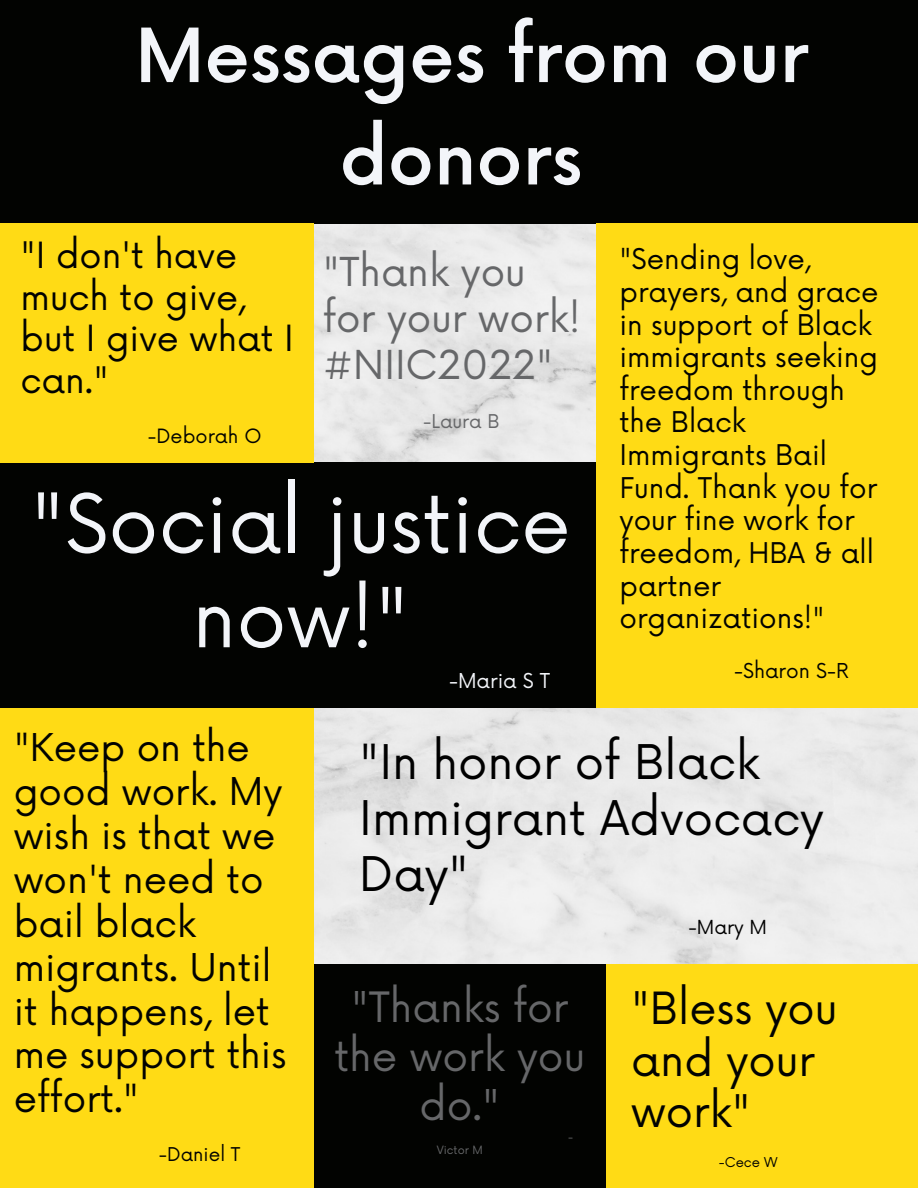
<style>
.page{position:relative;width:918px;height:1188px;background:#fff}
.page>*{position:absolute;margin:0;border:0;box-sizing:border-box;transform-origin:0 0}
.t1{font:79.35px/94.5px "Now";color:#f3f5f9;text-align:center}
.t2{font:500 72.75px/102.3px "Now";color:#f3f5f9;text-align:center}
.t3{font:46.5px/55.8px "Now";color:#000}
.t4{font:43.2px/51.9px "Now";color:#020301}
.t5{font:40.8px/48.8px "Now";color:#666769;text-align:center}
.t6{font:38.85px/46.2px "Now";color:#666769}
.t7{font:37.35px/43.8px "Now";color:#020301}
.t8{font:35.25px/41.7px "Now";color:#020301}
.t9{font:27.9px/32.7px "Now";color:#020301}
.t10{font:19.95px "Now";color:#020301}
.t11{font:19.95px "Now";color:#f3f5f9}
.t12{font:19.2px "Now";color:#020301}
.t13{font:18.9px "Now";color:#000}
.t14{font:18.6px "Now";color:#020301}
.t15{font:18.6px "Now";color:#666769}
.t16{font:13.2px "Now";color:#020301}
.t17{font:11.1px "Now";color:#666769}
</style>
<div class="page">
<img style="left:0;top:223px;width:918px;height:741px">
<div style="left:0;top:0;width:918px;height:223px;background:#020301"></div>
<div style="left:0;top:463px;width:615px;height:245px;background:#020301"></div>
<div style="left:0;top:224px;width:314px;height:239px;background:#ffdb15"></div>
<div style="left:314px;top:964px;width:292px;height:224px;background:#020301"></div>
<div style="left:606px;top:964px;width:312px;height:224px;background:#ffdb15"></div>
<div style="left:596px;top:224px;width:322px;height:484px;background:#ffdb15"></div>
<div style="left:0;top:708px;width:314px;height:480px;background:#ffdb15"></div>
<p class="t2" style="left:135px;top:9px;width:675px">Messages from our donors</p>
<p class="t8" style="left:21px;top:236px;width:275px">"I don't have much to give, but I give what I can."</p>
<p class="t12" style="left:148px;top:425px;width:115px">-Deborah O</p>
<p class="t1" style="left:30px;top:481px;width:542px">"Social justice now!"</p>
<p class="t11" style="left:449px;top:669px;width:103px">-Maria S T</p>
<p class="t6" style="left:323px;top:251px;width:259px">"Thank you for your work! #NIIC2022"</p>
<p class="t15" style="left:423px;top:411px;width:78px">-Laura B</p>
<p class="t9" style="left:619px;top:244px;width:261px">"Sending love, prayers, and grace in support of Black immigrants seeking freedom through the Black<br>Immigrants Bail<br>Fund. Thank you for your fine work for freedom, HBA &amp; all partner organizations!"</p>
<p class="t10" style="left:734px;top:659px;width:116px">-Sharon S-R</p>
<p class="t7" style="left:14px;top:728px;width:274px">"Keep on the good work. My wish is that we won't need to bail black migrants. Until it happens, let me support this effort."</p>
<p class="t14" style="left:159px;top:1144px;width:83px">-Daniel T</p>
<p class="t3" style="left:359px;top:737px;width:466px">"In honor of Black<br>Immigrant Advocacy<br>Day"</p>
<p class="t13" style="left:688px;top:917px;width:80px">-Mary M</p>
<p class="t5" style="left:334px;top:985px;width:252px">"Thanks for the work you do."</p>
<p class="t17" style="left:568px;top:1131px;width:7px">-</p>
<p class="t17" style="left:437px;top:1144px;width:47px">Victor M</p>
<p class="t4" style="left:631px;top:984px;width:208px">"Bless you and your work"</p>
<p class="t16" style="left:719px;top:1155px;width:60px">-Cece W</p>
</div>
